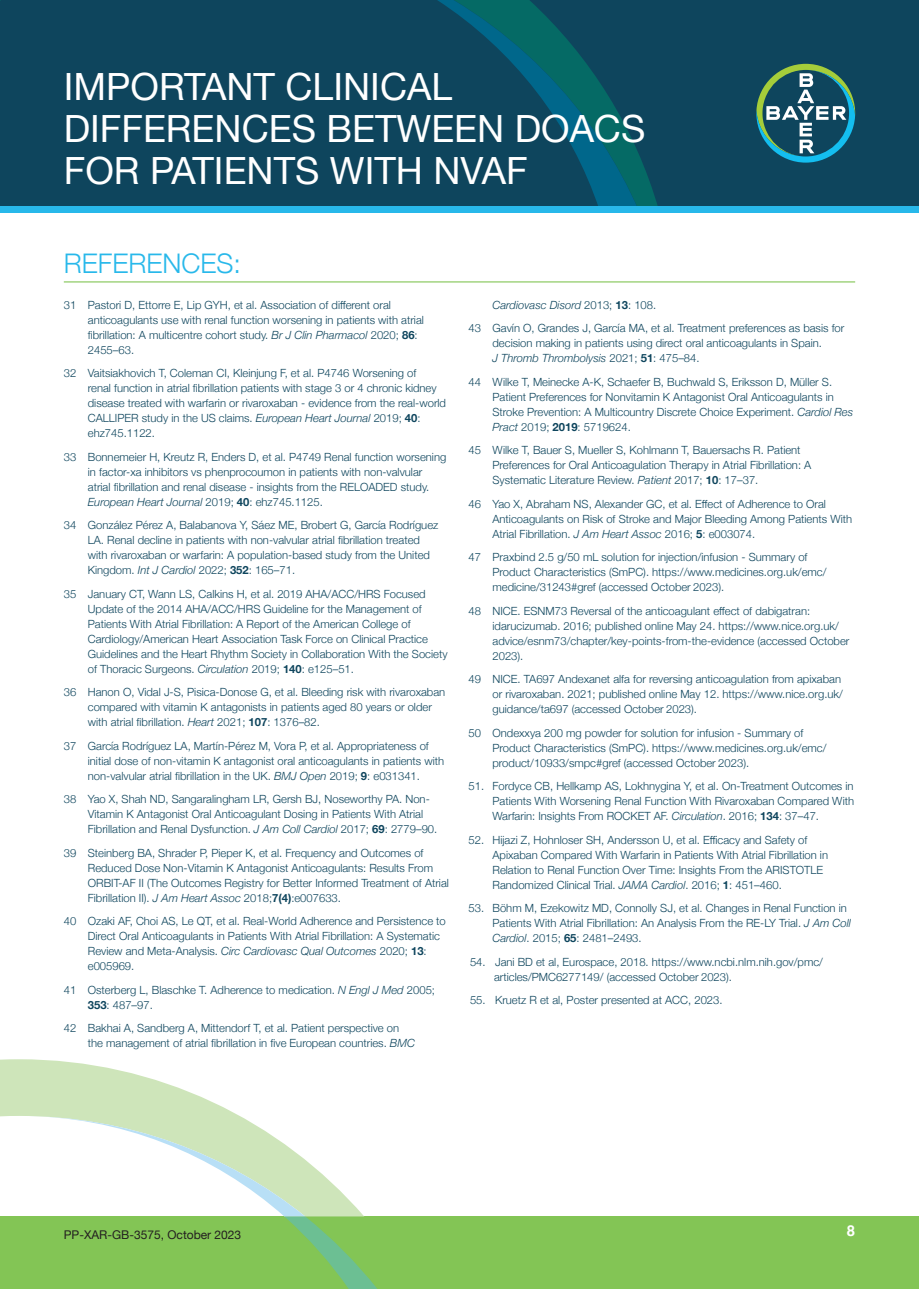
<style>
.page{position:relative;width:919px;height:1289px;background:#fff}
.page>*{position:absolute;margin:0;border:0;box-sizing:border-box;transform-origin:0 0}
.t1{font:37.5px/42px "Helvetica Neue";color:#fff}
.t2{font:300 27px "Helvetica Neue";color:#28b8ea}
.t3{font:700 15px "Helvetica";color:#fff}
.t4{font:12px "Helvetica Neue";color:#231f20}
.t5{font:300 11.25px/15px "Helvetica Neue";color:#0e455d}
.s1{font-style:italic}
.s2{font-weight:700}
</style>
<div class="page">
<div style="left:0;top:0;width:918px;height:213px;background:#0e455d"></div>
<svg style="left:0;top:0;width:658px;height:206px"></svg>
<svg style="left:437px;top:0;width:201px;height:206px"></svg>
<div style="left:0;top:206px;width:918px;height:7px;background:#28b8ea"></div>
<div style="left:0;top:1216px;width:918px;height:72px;background:#83c555"></div>
<hr style="left:64px;top:281px;width:791px;height:1px;background:#83c555">
<svg style="left:756px;top:64px;width:99px;height:99px"></svg>
<svg style="left:0;top:1059px;width:238px;height:58px;fill:#cee5ba"></svg>
<svg style="left:19px;top:1115px;width:358px;height:173px"></svg>
<h1 class="t1" style="left:64px;top:67px;width:583px">IMPORTANT CLINICAL<br>DIFFERENCES BETWEEN DOACS<br>FOR PATIENTS WITH NVAF</h1>
<h2 class="t2" style="left:64px;top:241px;width:179px">REFERENCES:</h2>
<p class="t5" style="left:88px;top:296px;width:337px;text-indent:-24px">31 Pastori D, Ettorre E, Lip GYH, et al. Association of different oral anticoagulants use with renal function worsening in patients with atrial fibrillation: A multicentre cohort study. <span class="s1">Br J Clin Pharmacol</span> 2020; <span class="s2">86</span>:<br>2455–63.</p>
<p class="t5" style="left:88px;top:365px;width:360px;text-indent:-24px">32 Vaitsiakhovich T, Coleman CI, Kleinjung F, et al. P4746 Worsening of<br>renal function in atrial fibrillation patients with stage 3 or 4 chronic kidney disease treated with warfarin or rivaroxaban - evidence from the real-world CALLIPER study in the US claims. <span class="s1">European Heart Journal</span> 2019; <span class="s2">40</span>: ehz745.1122.</p>
<p class="t5" style="left:88px;top:448px;width:360px;text-indent:-24px">33 Bonnemeier H, Kreutz R, Enders D, et al. P4749 Renal function worsening in factor-xa inhibitors vs phenprocoumon in patients with non-valvular atrial fibrillation and renal disease - insights from the RELOADED study.<br><span class="s1">European Heart Journal</span> 2019; <span class="s2">40</span>: ehz745.1125.</p>
<p class="t5" style="left:88px;top:517px;width:352px;text-indent:-24px">34 González Pérez A, Balabanova Y, Sáez ME, Brobert G, García Rodríguez LA. Renal decline in patients with non-valvular atrial fibrillation treated with rivaroxaban or warfarin: A population-based study from the United Kingdom. <span class="s1">Int J Cardiol</span> 2022; <span class="s2">352</span>: 165–71.</p>
<p class="t5" style="left:88px;top:585px;width:361px;text-indent:-24px">35 January CT, Wann LS, Calkins H, et al. 2019 AHA/ACC/HRS Focused Update of the 2014 AHA/ACC/HRS Guideline for the Management of Patients With Atrial Fibrillation: A Report of the American College of Cardiology/American Heart Association Task Force on Clinical Practice Guidelines and the Heart Rhythm Society in Collaboration With the Society of Thoracic Surgeons. <span class="s1">Circulation</span> 2019; <span class="s2">140</span>: e125–51.</p>
<p class="t5" style="left:88px;top:684px;width:359px;text-indent:-24px">36 Hanon O, Vidal J-S, Pisica-Donose G, et al. Bleeding risk with rivaroxaban compared with vitamin K antagonists in patients aged 80 years or older with atrial fibrillation. <span class="s1">Heart</span> 2021; <span class="s2">107</span>: 1376–82.</p>
<p class="t5" style="left:88px;top:737px;width:358px;text-indent:-24px">37 García Rodríguez LA, Martín-Pérez M, Vora P, et al. Appropriateness of initial dose of non-vitamin K antagonist oral anticoagulants in patients with non-valvular atrial fibrillation in the UK. <span class="s1">BMJ Open</span> 2019; <span class="s2">9</span>: e031341.</p>
<p class="t5" style="left:88px;top:791px;width:351px;text-indent:-24px">38 Yao X, Shah ND, Sangaralingham LR, Gersh BJ, Noseworthy PA. Non-<br>Vitamin K Antagonist Oral Anticoagulant Dosing in Patients With Atrial<br>Fibrillation and Renal Dysfunction. <span class="s1">J Am Coll Cardiol</span> 2017; <span class="s2">69</span>: 2779–90.</p>
<p class="t5" style="left:88px;top:844px;width:362px;text-indent:-24px">39 Steinberg BA, Shrader P, Pieper K, et al. Frequency and Outcomes of Reduced Dose Non-Vitamin K Antagonist Anticoagulants: Results From ORBIT-AF II (The Outcomes Registry for Better Informed Treatment of Atrial Fibrillation II). <span class="s1">J Am Heart Assoc</span> 2018;<span class="s2">7(4)</span>:e007633.</p>
<p class="t5" style="left:88px;top:913px;width:359px;text-indent:-24px">40 Ozaki AF, Choi AS, Le QT, et al. Real-World Adherence and Persistence to Direct Oral Anticoagulants in Patients With Atrial Fibrillation: A Systematic Review and Meta-Analysis. <span class="s1">Circ Cardiovasc Qual Outcomes</span> 2020; <span class="s2">13</span>: e005969.</p>
<p class="t5" style="left:88px;top:981px;width:349px;text-indent:-24px">41 Osterberg L, Blaschke T. Adherence to medication. <span class="s1">N Engl J Med</span> 2005;<br><span class="s2">353</span>: 487–97.</p>
<p class="t5" style="left:88px;top:1020px;width:328px;text-indent:-24px">42 Bakhai A, Sandberg A, Mittendorf T, et al. Patient perspective on the management of atrial fibrillation in five European countries. <span class="s1">BMC</span></p>
<p class="t5" style="left:468px;top:292px;width:377px;line-height:23.5px;text-indent:24px"><span class="s1">Cardiovasc Disord</span> 2013; <span class="s2">13</span>: 108.<br>43 Gavín O, Grandes J, García MA, et al. Treatment preferences as basis for</p>
<p class="t5" style="left:492px;top:335px;width:331px">decision making in patients using direct oral anticoagulants in Spain.<br><span class="s1">J Thromb Thrombolysis</span> 2021; <span class="s2">51</span>: 475–84.</p>
<p class="t5" style="left:492px;top:373px;width:362px;text-indent:-24px">44 Wilke T, Meinecke A-K, Schaefer B, Buchwald S, Eriksson D, Müller S.<br>Patient Preferences for Nonvitamin K Antagonist Oral Anticoagulants in Stroke Prevention: A Multicountry Discrete Choice Experiment. <span class="s1">Cardiol Res Pract</span> 2019; <span class="s2">2019</span>: 5719624.</p>
<p class="t5" style="left:492px;top:442px;width:320px;text-indent:-24px">45 Wilke T, Bauer S, Mueller S, Kohlmann T, Bauersachs R. Patient<br>Preferences for Oral Anticoagulation Therapy in Atrial Fibrillation: A<br>Systematic Literature Review. <span class="s1">Patient</span> 2017; <span class="s2">10</span>: 17–37.</p>
<p class="t5" style="left:492px;top:495px;width:361px;text-indent:-24px">46 Yao X, Abraham NS, Alexander GC, et al. Effect of Adherence to Oral<br>Anticoagulants on Risk of Stroke and Major Bleeding Among Patients With<br>Atrial Fibrillation. <span class="s1">J Am Heart Assoc</span> 2016; <span class="s2">5</span>: e003074.</p>
<p class="t5" style="left:492px;top:549px;width:335px;text-indent:-24px">47 Praxbind 2.5 g/50 mL solution for injection/infusion - Summary of<br>Product Characteristics (SmPC). https://www.medicines.org.uk/emc/ medicine/31243#gref (accessed October 2023).</p>
<p class="t5" style="left:492px;top:602px;width:358px;text-indent:-24px">48 NICE. ESNM73 Reversal of the anticoagulant effect of dabigatran: idarucizumab. 2016; published online May 24. https://www.nice.org.uk/ advice/esnm73/chapter/key-points-from-the-evidence (accessed October 2023).</p>
<p class="t5" style="left:492px;top:671px;width:352px;text-indent:-24px">49 NICE. TA697 Andexanet alfa for reversing anticoagulation from apixaban or rivaroxaban. 2021; published online May 12. https://www.nice.org.uk/ guidance/ta697 (accessed October 2023).</p>
<p class="t5" style="left:492px;top:724px;width:335px;text-indent:-24px">50 Ondexxya 200 mg powder for solution for infusion - Summary of<br>Product Characteristics (SmPC). https://www.medicines.org.uk/emc/ product/10933/smpc#gref (accessed October 2023).</p>
<p class="t5" style="left:492px;top:777px;width:363px;text-align:justify;text-indent:-24px">51. Fordyce CB, Hellkamp AS, Lokhnygina Y, et al. On-Treatment Outcomes in Patients With Worsening Renal Function With Rivaroxaban Compared With Warfarin: Insights From ROCKET AF. <span class="s1">Circulation</span>. 2016; <span class="s2">134</span>: 37–47.</p>
<p class="t5" style="left:492px;top:831px;width:337px;text-indent:-24px">52. Hijazi Z, Hohnloser SH, Andersson U, et al. Efficacy and Safety of Apixaban Compared With Warfarin in Patients With Atrial Fibrillation in Relation to Renal Function Over Time: Insights From the ARISTOTLE Randomized Clinical Trial. <span class="s1">JAMA Cardiol</span>. 2016; <span class="s2">1</span>: 451–460.</p>
<p class="t5" style="left:492px;top:899px;width:360px;text-indent:-24px">53. Böhm M, Ezekowitz MD, Connolly SJ, et al. Changes in Renal Function in<br>Patients With Atrial Fibrillation: An Analysis From the RE-LY Trial. <span class="s1">J Am Coll<br>Cardiol</span>. 2015; <span class="s2">65</span>: 2481–2493.</p>
<p class="t5" style="left:494px;top:953px;width:330px;text-indent:-24px">54. Jani BD et al, Eurospace, 2018. https://www.ncbi.nlm.nih.gov/pmc/ articles/PMC6277149/ (accessed October 2023).</p>
<p class="t5" style="left:470px;top:991px;width:254px">55. Kruetz R et al, Poster presented at ACC, 2023.</p>
<p class="t4" style="left:64px;top:1225px;width:179px">PP-XAR-GB-3575, October 2023</p>
<h3 class="t3" style="left:846px;top:1218px;width:10px">8</h3>
</div>
